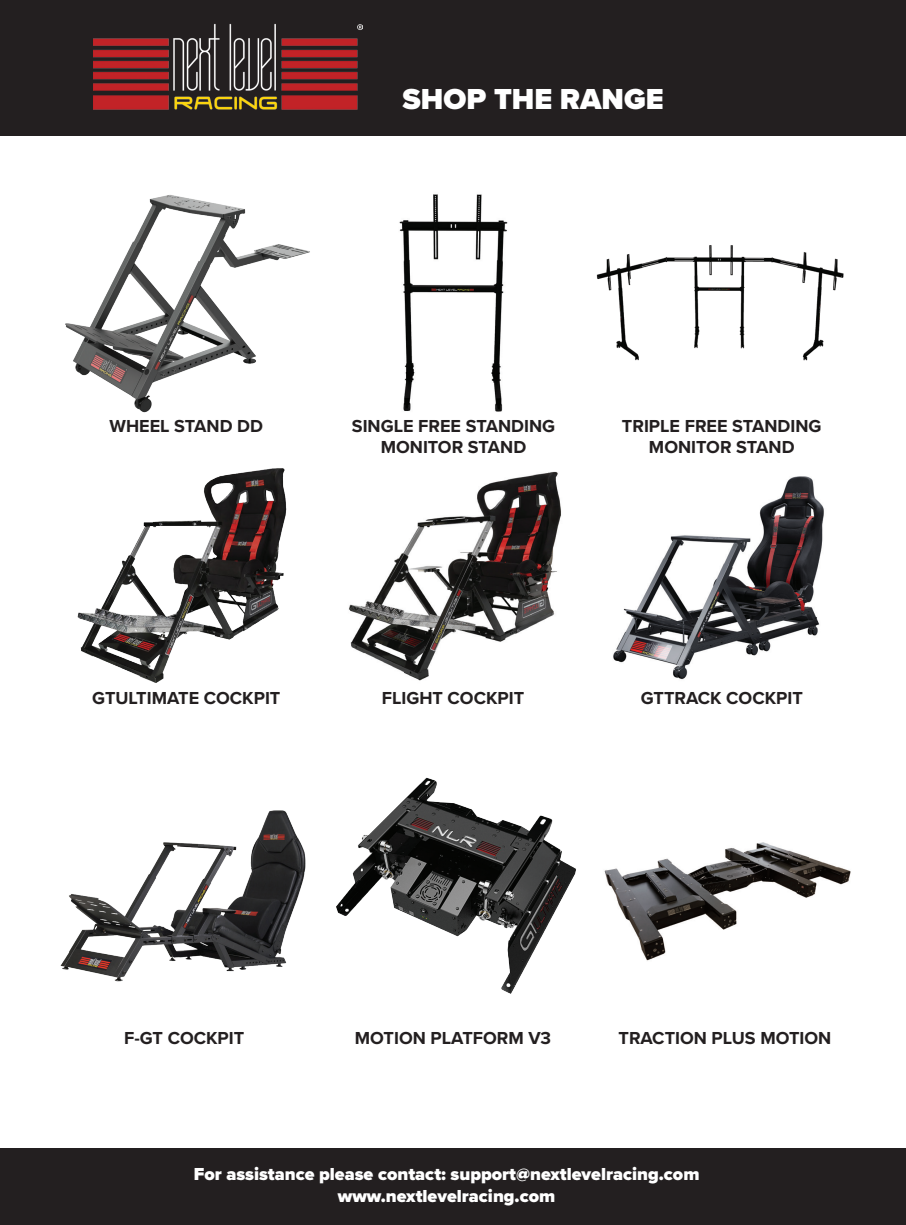
<style>
.page{position:relative;width:906px;height:1225px;background:#fff}
.page>*{position:absolute;margin:0;border:0;box-sizing:border-box;transform-origin:0 0}
.t1{font:900 30px "Proxima Nova";color:#fff}
.t2{font:700 18px/21.6px "Proxima Nova";color:#231f20;text-align:center}
.t3{font:900 18px/21.6px "Proxima Nova";color:#fff;text-align:center}
</style>
<div class="page">
<div style="left:0;top:0;width:906px;height:135px;background:#231f20"></div>
<img style="left:94px;top:23px;width:269px;height:87px">
<div style="left:0;top:1148px;width:906px;height:77px;background:#231f20"></div>
<img style="left:399px;top:194px;width:109px;height:218px">
<img style="left:349px;top:471px;width:212px;height:210px">
<img style="left:77px;top:468px;width:210px;height:215px">
<img style="left:596px;top:245px;width:248px;height:116px">
<img style="left:65px;top:195px;width:245px;height:217px">
<img style="left:613px;top:476px;width:211px;height:204px">
<img style="left:60px;top:810px;width:246px;height:172px">
<img style="left:336px;top:777px;width:240px;height:217px">
<img style="left:604px;top:842px;width:247px;height:119px">
<h1 class="t1" style="left:402px;top:76px;width:263px">SHOP THE RANGE</h1>
<p class="t2" style="left:110px;top:414px;width:155px">WHEEL STAND DD</p>
<p class="t2" style="left:352px;top:414px;width:205px">SINGLE FREE STANDING<br>MONITOR STAND</p>
<p class="t2" style="left:622px;top:414px;width:201px">TRIPLE FREE STANDING</p>
<p class="t2" style="left:649px;top:436px;width:147px">MONITOR STAND</p>
<p class="t2" style="left:92px;top:686px;width:190px">GTULTIMATE COCKPIT</p>
<p class="t2" style="left:382px;top:686px;width:144px">FLIGHT COCKPIT</p>
<p class="t2" style="left:640px;top:686px;width:164px">GTTRACK COCKPIT</p>
<p class="t2" style="left:124px;top:1027px;width:122px">F-GT COCKPIT</p>
<p class="t2" style="left:355px;top:1027px;width:198px">MOTION PLATFORM V3</p>
<p class="t2" style="left:618px;top:1027px;width:214px">TRACTION PLUS MOTION</p>
<p class="t3" style="left:194px;top:1163px;width:507px">For assistance please contact: support@nextlevelracing.com www.nextlevelracing.com</p>
</div>
